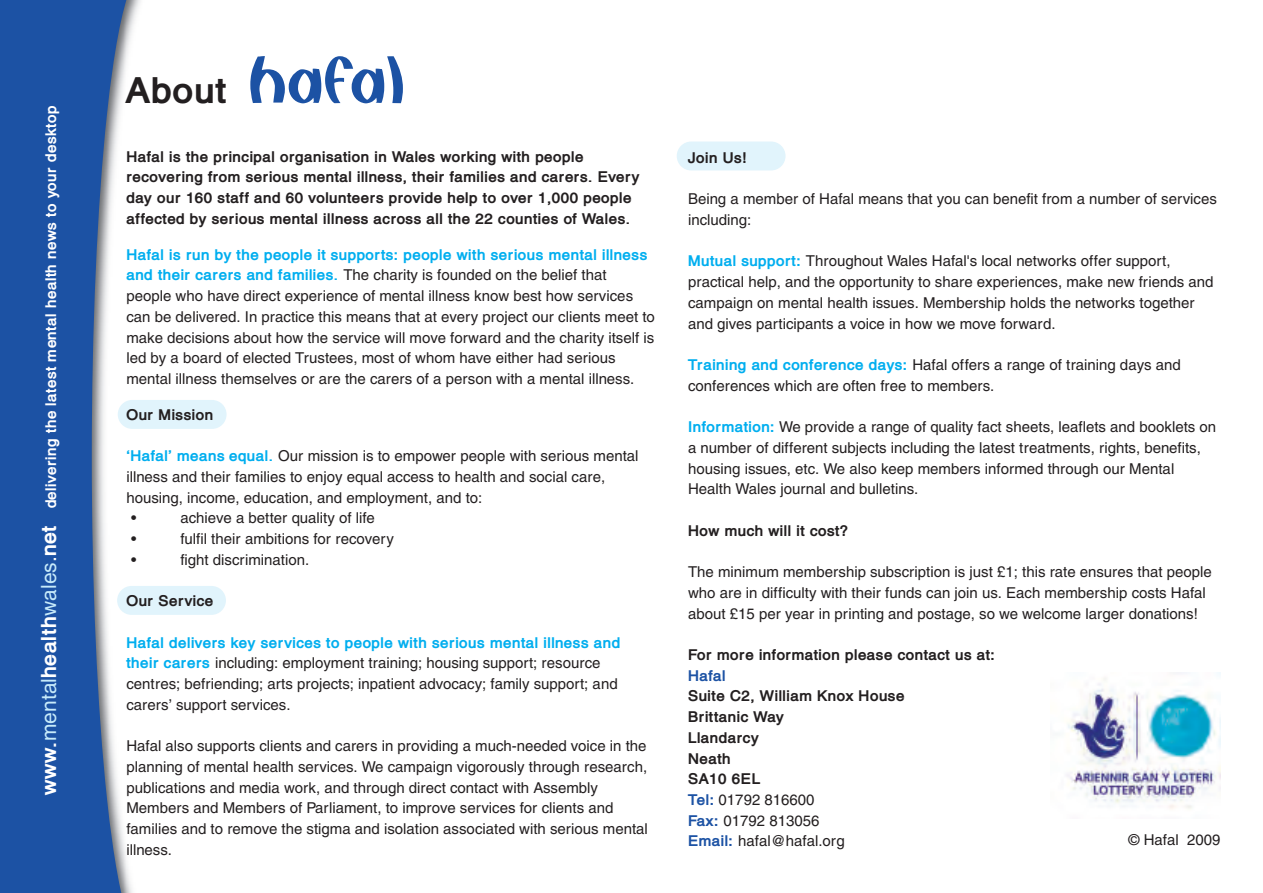
<style>
.page{position:relative;width:1263px;height:893px;background:#fff}
.page>*{position:absolute;margin:0;border:0;box-sizing:border-box;transform-origin:0 0}
.t1{font:700 36px "Heledd";color:#231f20}
.t2{font:15px/20.7px "Heledd";color:#231f20}
.t3{font:700 15px/20.7px "Heledd";color:#231f20}
.t4{font:700 15px "Heledd";color:#fff}
.t5{font:700 15px "Heledd";color:#1c52a4}
.s1{font-size:21px}
.s2{font-weight:400;font-size:21px;color:#c6eafa}
.s3{font-weight:400;font-size:21px}
.s4{font-family:"Camberic";font-weight:400;font-size:72px;color:#1c52a4}
.s5{font-weight:700;color:#00aeef}
.s6{color:#1c52a4}
.s7{font-weight:400}
</style>
<div class="page">
<svg style="left:0;top:0;width:131px;height:893px;background:#4972b2"></svg>
<div style="left:118px;top:400px;width:109px;height:29px;background:#e1f4fc;border-radius:14px"></div>
<div style="left:677px;top:142px;width:108px;height:28px;background:#e1f4fc;border-radius:14px"></div>
<div style="left:117px;top:586px;width:109px;height:29px;background:#e1f4fc;border-radius:14px"></div>
<img style="left:1066px;top:673px;width:154px;height:136px">
<p class="t4" style="left:42px;top:795px;width:691px;rotate:-90deg"><span class="s1">www.</span><span class="s2">mental</span><span class="s1">health</span><span class="s2">wales</span><span class="s3">.</span><span class="s1">net</span> delivering the latest mental health news to your desktop</p>
<h1 class="t1" style="left:126px;top:69px;width:281px">About <span class="s4">hafal</span></h1>
<p class="t3" style="left:126px;top:146px;width:515px">Hafal is the principal organisation in Wales working with people recovering from serious mental illness, their families and carers. Every day our 160 staff and 60 volunteers provide help to over 1,000 people affected by serious mental illness across all the 22 counties of Wales.</p>
<p class="t2" style="left:126px;top:244px;width:530px"><span class="s5">Hafal is run by the people it supports: people with serious mental illness and their carers and families.</span> The charity is founded on the belief that people who have direct experience of mental illness know best how services can be delivered. In practice this means that at every project our clients meet to make decisions about how the service will move forward and the charity itself is led by a board of elected Trustees, most of whom have either had serious mental illness themselves or are the carers of a person with a mental illness.</p>
<p class="t3" style="left:126px;top:404px;width:89px">Our Mission</p>
<p class="t2" style="left:126px;top:445px;width:514px"><span class="s5">‘Hafal’ means equal.</span> Our mission is to empower people with serious mental</p>
<p class="t2" style="left:126px;top:466px;width:480px">illness and their families to enjoy equal access to health and social care,</p>
<p class="t2" style="left:126px;top:487px;width:357px">housing, income, education, and employment, and to:</p>
<p class="t2" style="left:131px;top:508px;width:7px">•</p>
<p class="t2" style="left:180px;top:508px;width:196px">achieve a better quality of life</p>
<p class="t2" style="left:131px;top:528px;width:7px">•</p>
<p class="t2" style="left:180px;top:528px;width:215px">fulfil their ambitions for recovery</p>
<p class="t2" style="left:131px;top:549px;width:7px">•</p>
<p class="t2" style="left:180px;top:549px;width:130px">fight discrimination.</p>
<p class="t3" style="left:126px;top:590px;width:89px">Our Service</p>
<p class="t2" style="left:126px;top:632px;width:496px"><span class="s5">Hafal delivers key services to people with serious mental illness and their carers</span> including: employment training; housing support; resource centres; befriending; arts projects; inpatient advocacy; family support; and carers’ support services.</p>
<p class="t2" style="left:126px;top:735px;width:523px">Hafal also supports clients and carers in providing a much-needed voice in the planning of mental health services. We campaign vigorously through research, publications and media work, and through direct contact with Assembly Members and Members of Parliament, to improve services for clients and families and to remove the stigma and isolation associated with serious mental illness.</p>
<p class="t3" style="left:688px;top:147px;width:60px">Join Us!</p>
<p class="t2" style="left:688px;top:189px;width:530px">Being a member of Hafal means that you can benefit from a number of services including:</p>
<p class="t2" style="left:688px;top:251px;width:527px"><span class="s5">Mutual support:</span> Throughout Wales Hafal's local networks offer support, practical help, and the opportunity to share experiences, make new friends and campaign on mental health issues. Membership holds the networks together and gives participants a voice in how we move forward.</p>
<p class="t2" style="left:688px;top:354px;width:494px"><span class="s5">Training and conference days:</span> Hafal offers a range of training days and conferences which are often free to members.</p>
<p class="t2" style="left:688px;top:416px;width:530px"><span class="s5">Information:</span> We provide a range of quality fact sheets, leaflets and booklets on a number of different subjects including the latest treatments, rights, benefits, housing issues, etc. We also keep members informed through our Mental Health Wales journal and bulletins.</p>
<p class="t3" style="left:688px;top:520px;width:162px">How much will it cost?</p>
<p class="t2" style="left:688px;top:561px;width:525px">The minimum membership subscription is just £1; this rate ensures that people who are in difficulty with their funds can join us. Each membership costs Hafal about £15 per year in printing and postage, so we welcome larger donations!</p>
<p class="t3" style="left:688px;top:644px;width:309px">For more information please contact us at:</p>
<p class="t5" style="left:688px;top:667px;width:40px">Hafal</p>
<p class="t3" style="left:688px;top:686px;width:218px">Suite C2, William Knox House<br>Brittanic Way<br>Llandarcy<br>Neath<br>SA10 6EL<br><span class="s6">Tel:</span> <span class="s7">01792 816600<br></span><span class="s6">Fax:</span> <span class="s7">01792 813056<br></span><span class="s6">Email:</span> <span class="s7">hafal@hafal.org</span></p>
<p class="t2" style="left:1128px;top:830px;width:93px">© Hafal 2009</p>
</div>
